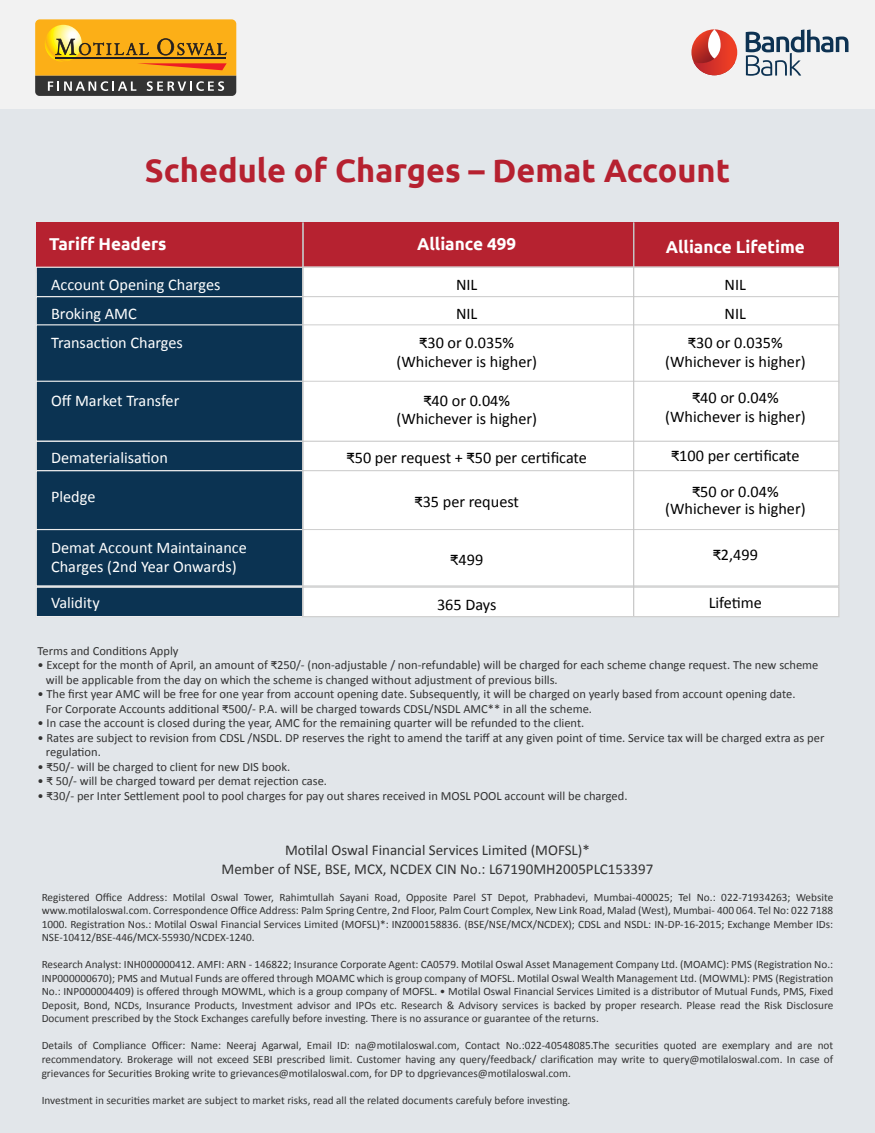
<style>
.page{position:relative;width:875px;height:1133px;background:#fff}
.page>*{position:absolute;margin:0;border:0;box-sizing:border-box;transform-origin:0 0}
.t1{font:700 32.5px "Ubuntu";color:#b62130}
.t2{font:700 17.12px "Ubuntu";color:#fff}
.t3{font:16.25px/28.9px "Calibri";color:#000;text-align:center}
.t4{font:16.25px/28.9px "Calibri";color:#fff}
.t5{font:15px/19px "Calibri";color:#333;text-align:center}
.t6{font:12.5px/14.5px "Calibri";color:#333}
.t7{font:11.25px/13.5px "Calibri";color:#333;text-align:justify}
</style>
<div class="page">
<div style="left:0;top:107px;width:875px;height:1025px;background:#e2e6ea"></div>
<div style="left:36px;top:222px;width:803px;height:50px;background:#b62230"></div>
<div style="left:36px;top:267px;width:803px;height:30px;background:#0b3352;border:1px solid #ededed"></div>
<div style="left:36px;top:296px;width:803px;height:31px;background:#0b3352;border:1px solid #ededed"></div>
<div style="left:36px;top:324px;width:803px;height:59px;background:#0b3352"></div>
<div style="left:36px;top:380px;width:803px;height:62px;background:#0b3352;border:1px solid #ededed"></div>
<div style="left:36px;top:441px;width:803px;height:30px;background:#0b3352;border:1px solid #ededed"></div>
<div style="left:36px;top:470px;width:803px;height:61px;background:#0b3352;border:1px solid #ededed"></div>
<div style="left:36px;top:529px;width:803px;height:57px;background:#0b3352;border:1px solid #ededed"></div>
<div style="left:36px;top:586px;width:803px;height:31px;background:#0b3352;border:1px solid #ededed"></div>
<div style="left:302px;top:267px;width:537px;height:30px;background:#fff;border:1px solid #cecece"></div>
<div style="left:302px;top:296px;width:537px;height:30px;background:#fff;border:1px solid #cecece"></div>
<div style="left:302px;top:324px;width:537px;height:59px;background:#fff;border:1px solid #cecece"></div>
<div style="left:302px;top:381px;width:537px;height:61px;background:#fff;border:1px solid #cecece"></div>
<div style="left:302px;top:441px;width:537px;height:30px;background:#fff;border:1px solid #cecece"></div>
<div style="left:302px;top:470px;width:537px;height:61px;background:#fff;border:1px solid #cecece"></div>
<div style="left:302px;top:529px;width:537px;height:57px;background:#fff;border:1px solid #cecece"></div>
<div style="left:302px;top:586px;width:537px;height:31px;background:#fff;border:1px solid #cecece"></div>
<hr style="left:302px;top:222px;width:2px;height:394px;background:#c6c6c6">
<hr style="left:633px;top:222px;width:1px;height:394px;background:#c6c6c6">
<div style="left:0;top:0;width:875px;height:109px;background:#f2f2f2"></div>
<svg style="left:691px;top:29px;width:46px;height:46px"></svg>
<svg style="left:746px;top:29px;width:103px;height:47px"></svg>
<svg style="left:35px;top:19px;width:201px;height:77px;background:#bf8d2d"></svg>
<h1 class="t1" style="left:145px;top:151px;width:587px">Schedule of Charges – Demat Account</h1>
<h2 class="t2" style="left:49px;top:234px;width:119px">Tariff Headers</h2>
<h2 class="t2" style="left:417px;top:234px;width:101px">Alliance 499</h2>
<h2 class="t2" style="left:666px;top:236px;width:141px">Alliance Lifetime</h2>
<h3 class="t4" style="left:51px;top:269px;width:171px">Account Opening Charges<br>Broking AMC<br>Transaction Charges</h3>
<h3 class="t4" style="left:51px;top:385px;width:130px">Off Market Transfer</h3>
<h3 class="t4" style="left:51px;top:443px;width:118px">Dematerialisation</h3>
<h3 class="t4" style="left:51px;top:482px;width:46px">Pledge</h3>
<h3 class="t4" style="left:51px;top:537px;width:197px;line-height:18.9px">Demat Account Maintainance<br>Charges (2nd Year Onwards)</h3>
<h3 class="t4" style="left:51px;top:587px;width:50px">Validity</h3>
<h3 class="t3" style="left:419px;top:269px;width:96px">NIL<br>NIL<br>₹30 or 0.035%</h3>
<h3 class="t3" style="left:396px;top:346px;width:142px">(Whichever is higher)</h3>
<h3 class="t3" style="left:396px;top:390px;width:142px;line-height:18.9px">₹40 or 0.04% (Whichever is higher)</h3>
<h3 class="t3" style="left:347px;top:443px;width:242px">₹50 per request + ₹50 per certificate</h3>
<h3 class="t3" style="left:414px;top:487px;width:106px">₹35 per request</h3>
<h3 class="t3" style="left:450px;top:545px;width:34px">₹499</h3>
<h3 class="t3" style="left:437px;top:590px;width:61px">365 Days</h3>
<h3 class="t3" style="left:688px;top:269px;width:96px">NIL<br>NIL<br>₹30 or 0.035%</h3>
<h3 class="t3" style="left:665px;top:346px;width:142px">(Whichever is higher)</h3>
<h3 class="t3" style="left:665px;top:388px;width:142px;line-height:18.9px">₹40 or 0.04% (Whichever is higher)</h3>
<h3 class="t3" style="left:671px;top:440px;width:130px">₹100 per certificate</h3>
<h3 class="t3" style="left:665px;top:483px;width:142px;line-height:16.4px">₹50 or 0.04% (Whichever is higher)</h3>
<h3 class="t3" style="left:713px;top:540px;width:47px">₹2,499</h3>
<h3 class="t3" style="left:709px;top:587px;width:55px">Lifetime</h3>
<p class="t6" style="left:37px;top:643px;width:143px">Terms and Conditions Apply</p>
<p class="t6" style="left:46px;top:657px;width:774px;text-indent:-8px">• Except for the month of April, an amount of ₹250/- (non-adjustable / non-refundable) will be charged for each scheme change request. The new scheme will be applicable from the day on which the scheme is changed without adjustment of previous bills.</p>
<p class="t6" style="left:46px;top:686px;width:751px;text-indent:-8px">• The first year AMC will be free for one year from account opening date. Subsequently, it will be charged on yearly based from account opening date.<br>For Corporate Accounts additional ₹500/- P.A. will be charged towards CDSL/NSDL AMC** in all the scheme.</p>
<p class="t6" style="left:37px;top:715px;width:548px">• In case the account is closed during the year, AMC for the remaining quarter will be refunded to the client.</p>
<p class="t6" style="left:46px;top:730px;width:780px;text-indent:-8px">• Rates are subject to revision from CDSL /NSDL. DP reserves the right to amend the tariff at any given point of time. Service tax will be charged extra as per regulation.</p>
<p class="t6" style="left:37px;top:759px;width:254px">• ₹50/- will be charged to client for new DIS book.</p>
<p class="t6" style="left:37px;top:773px;width:291px">• ₹ 50/- will be charged toward per demat rejection case.</p>
<p class="t6" style="left:37px;top:788px;width:592px">• ₹30/- per Inter Settlement pool to pool charges for pay out shares received in MOSL POOL account will be charged.</p>
<h3 class="t5" style="left:222px;top:840px;width:433px">Motilal Oswal Financial Services Limited (MOFSL)*<br>Member of NSE, BSE, MCX, NCDEX CIN No.: L67190MH2005PLC153397</h3>
<p class="t7" style="left:42px;top:890px;width:793px">Registered Office Address: Motilal Oswal Tower, Rahimtullah Sayani Road, Opposite Parel ST Depot, Prabhadevi, Mumbai-400025; Tel No.: 022-71934263; Website www.motilaloswal.com. Correspondence Office Address: Palm Spring Centre, 2nd Floor, Palm Court Complex, New Link Road, Malad (West), Mumbai- 400 064. Tel No: 022 7188<br>1000. Registration Nos.: Motilal Oswal Financial Services Limited (MOFSL)*: INZ000158836. (BSE/NSE/MCX/NCDEX); CDSL and NSDL: IN-DP-16-2015; Exchange Member IDs:<br>NSE-10412/BSE-446/MCX-55930/NCDEX-1240.</p>
<p class="t7" style="left:42px;top:957px;width:793px">Research Analyst: INH000000412. AMFI: ARN - 146822; Insurance Corporate Agent: CA0579. Motilal Oswal Asset Management Company Ltd. (MOAMC): PMS (Registration No.:<br>INP000000670); PMS and Mutual Funds are offered through MOAMC which is group company of MOFSL. Motilal Oswal Wealth Management Ltd. (MOWML): PMS (Registration No.: INP000004409) is offered through MOWML, which is a group company of MOFSL. • Motilal Oswal Financial Services Limited is a distributor of Mutual Funds, PMS, Fixed Deposit, Bond, NCDs, Insurance Products, Investment advisor and IPOs etc. Research &amp; Advisory services is backed by proper research. Please read the Risk Disclosure Document prescribed by the Stock Exchanges carefully before investing. There is no assurance or guarantee of the returns.</p>
<p class="t7" style="left:42px;top:1038px;width:793px">Details of Compliance Officer: Name: Neeraj Agarwal, Email ID: na@motilaloswal.com, Contact No.:022-40548085.The securities quoted are exemplary and are not recommendatory. Brokerage will not exceed SEBI prescribed limit. Customer having any query/feedback/ clarification may write to query@motilaloswal.com. In case of grievances for Securities Broking write to grievances@motilaloswal.com, for DP to dpgrievances@motilaloswal.com.</p>
<p class="t7" style="left:42px;top:1092px;width:530px">Investment in securities market are subject to market risks, read all the related documents carefuly before investing.</p>
</div>
